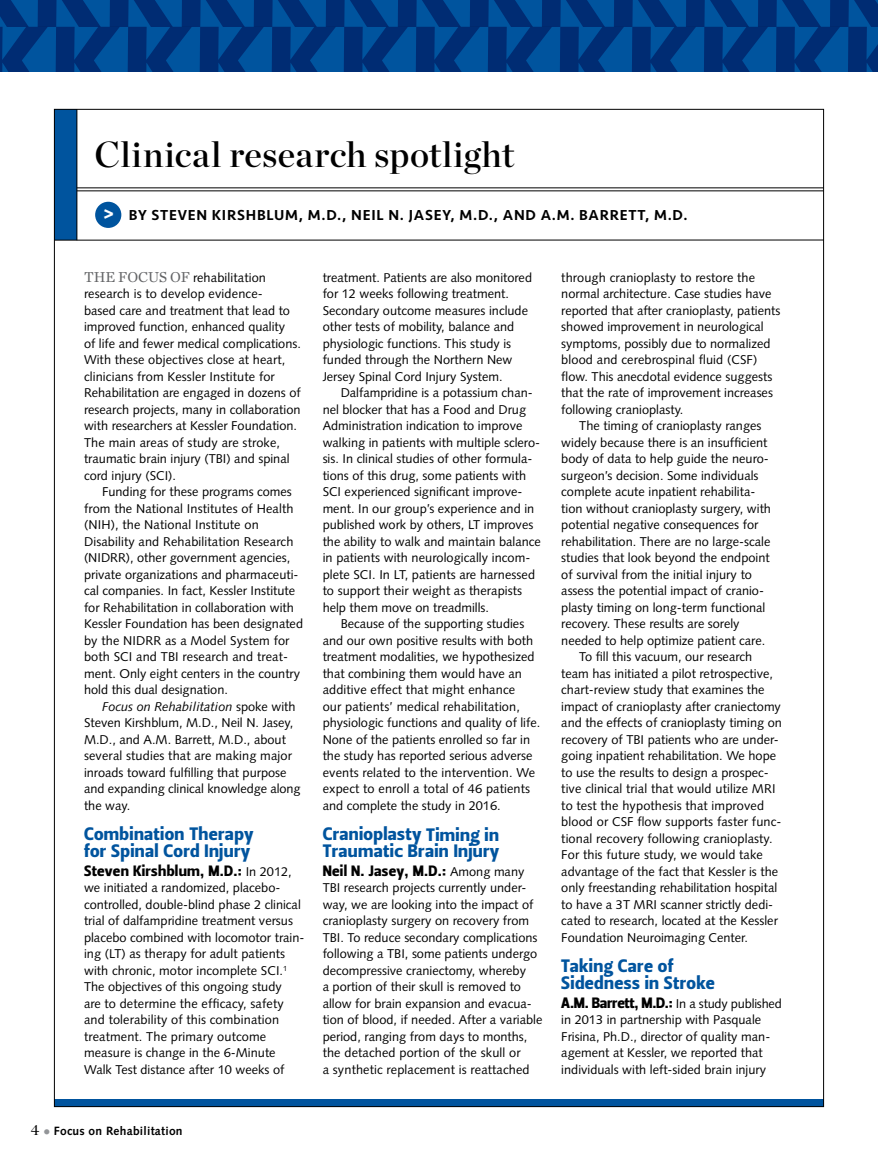
<style>
.page{position:relative;width:878px;height:1161px;background:#fff}
.page>*{position:absolute;margin:0;border:0;box-sizing:border-box;transform-origin:0 0}
.t1{font:36px "Chronicle Display Semi";letter-spacing:.01em;color:#000}
.t2{font:18px/17.2px "Leitura Sans Grot 4";letter-spacing:.02em;color:#00549e}
.t3{font:500 15px "Seravek";letter-spacing:.05em;color:#000}
.t4{font:15px "Leitura Sans Grot 4";letter-spacing:.02em;color:#000}
.t5{font:15px "Leitura Sans Grot 4";letter-spacing:-.015em;color:#000}
.t6{font:15px "Chronicle Text G1";color:#636466}
.t7{font:12.75px/16.5px "Syntax";color:#000}
.t8{font:700 12px "Syntax";letter-spacing:.02em;color:#000}
.s1{font-weight:700;font-size:18.6px;color:#fff}
.s2{font-family:"Chronicle Text G1";font-size:15px;color:#636466}
.s3{font-style:italic}
.s4{font-family:"Syntax";font-size:12.75px}
.s5{font-family:"Chronicle Display";font-weight:400;font-size:15px}
.s6{font-weight:400;font-size:15px;color:#939598}
</style>
<div class="page">
<svg style="left:0;top:0;width:878px;height:72px;background:#003d86"></svg>
<div style="left:54px;top:109px;width:23px;height:131px;background:#00549e"></div>
<div style="left:55px;top:1099px;width:768px;height:7px;background:#00549e"></div>
<hr style="left:54px;top:240px;width:770px;height:1px;background:#000">
<hr style="left:77px;top:190px;width:746px;height:1px;background:#000">
<hr style="left:77px;top:187px;width:746px;height:1px;background:#000">
<div style="left:95px;top:202px;width:26px;height:26px;background:#00549e;border-radius:50%"></div>
<hr style="left:76px;top:109px;width:1px;height:131px;background:#000">
<h1 class="t1" style="left:94px;top:127px;width:421px">Clinical research spotlight</h1>
<p class="t3" style="left:103px;top:206px;width:586px"><span class="s1">&gt;</span> BY STEVEN KIRSHBLUM, M.D., NEIL N. JASEY, M.D., AND A.M. BARRETT, M.D.</p>
<p class="t6" style="left:84px;top:266px;width:65px">The FOCUS</p>
<p class="t7" style="left:84px;top:269px;width:218px;text-indent:86px"><span class="s2">of</span> rehabilitation research is to develop evidence-<br>based care and treatment that lead to improved function, enhanced quality<br>of life and fewer medical complications.<br>With these objectives close at heart, clinicians from Kessler Institute for Rehabilitation are engaged in dozens of research projects, many in collaboration with researchers at Kessler Foundation.<br>The main areas of study are stroke, traumatic brain injury (TBI) and spinal cord injury (SCI).</p>
<p class="t7" style="left:84px;top:484px;width:220px;text-indent:18px">Funding for these programs comes from the National Institutes of Health (NIH), the National Institute on Disability and Rehabilitation Research (NIDRR), other government agencies, private organizations and pharmaceuti&shy;cal companies. In fact, Kessler Institute for Rehabilitation in collaboration with Kessler Foundation has been designated by the NIDRR as a Model System for both SCI and TBI research and treat&shy;ment. Only eight centers in the country hold this dual designation.</p>
<p class="t7" style="left:84px;top:698px;width:218px;text-indent:18px"><span class="s3">Focus on Rehabilitation</span> spoke with Steven Kirshblum, M.D., Neil N. Jasey, M.D., and A.M. Barrett, M.D., about several studies that are making major inroads toward fulfilling that purpose and expanding clinical knowledge along the way.</p>
<h2 class="t2" style="left:84px;top:825px;width:171px">Combination Therapy for Spinal Cord Injury</h2>
<p class="t4" style="left:84px;top:862px;width:209px">Steven Kirshblum, M.D.: <span class="s4">In 2012,</span></p>
<p class="t7" style="left:84px;top:880px;width:222px">we initiated a randomized, placebo&shy;controlled, double-blind phase 2 clinical trial of dalfampridine treatment versus placebo combined with locomotor train&shy;ing (LT) as therapy for adult patients with chronic, motor incomplete SCI.<sup>1<br></sup>The objectives of this ongoing study<br>are to determine the efficacy, safety and tolerability of this combination treatment. The primary outcome measure is change in the 6-Minute Walk Test distance after 10 weeks of</p>
<p class="t7" style="left:322px;top:269px;width:211px">treatment. Patients are also monitored for 12 weeks following treatment.<br>Secondary outcome measures include other tests of mobility, balance and physiologic functions. This study is funded through the Northern New Jersey Spinal Cord Injury System.</p>
<p class="t7" style="left:322px;top:385px;width:220px;text-indent:18px">Dalfampridine is a potassium chan&shy;nel blocker that has a Food and Drug Administration indication to improve walking in patients with multiple sclero&shy;sis. In clinical studies of other formula&shy;tions of this drug, some patients with SCI experienced significant improve&shy;ment. In our group’s experience and in published work by others, LT improves the ability to walk and maintain balance in patients with neurologically incom&shy;plete SCI. In LT, patients are harnessed to support their weight as therapists help them move on treadmills.</p>
<p class="t7" style="left:322px;top:616px;width:219px;text-indent:18px">Because of the supporting studies and our own positive results with both treatment modalities, we hypothesized that combining them would have an additive effect that might enhance<br>our patients’ medical rehabilitation, physiologic functions and quality of life.<br>None of the patients enrolled so far in the study has reported serious adverse events related to the intervention. We expect to enroll a total of 46 patients and complete the study in 2016.</p>
<h2 class="t2" style="left:322px;top:825px;width:178px">Cranioplasty Timing in<br>Traumatic Brain Injury</h2>
<p class="t4" style="left:322px;top:862px;width:203px">Neil N. Jasey, M.D.: <span class="s4">Among many</span></p>
<p class="t7" style="left:322px;top:880px;width:221px">TBI research projects currently under&shy;way, we are looking into the impact of cranioplasty surgery on recovery from TBI. To reduce secondary complications following a TBI, some patients undergo decompressive craniectomy, whereby<br>a portion of their skull is removed to allow for brain expansion and evacua&shy;tion of blood, if needed. After a variable period, ranging from days to months, the detached portion of the skull or<br>a synthetic replacement is reattached</p>
<p class="t8" style="left:31px;top:1124px;width:153px"><span class="s5">4</span> <span class="s6">•</span> Focus on Rehabilitation</p>
<p class="t7" style="left:561px;top:269px;width:221px">through cranioplasty to restore the normal architecture. Case studies have reported that after cranioplasty, patients showed improvement in neurological symptoms, possibly due to normalized blood and cerebrospinal fluid (CSF) flow. This anecdotal evidence suggests that the rate of improvement increases following cranioplasty.</p>
<p class="t7" style="left:579px;top:418px;width:184px">The timing of cranioplasty ranges</p>
<p class="t7" style="left:561px;top:434px;width:208px">widely because there is an insufficient</p>
<p class="t7" style="left:561px;top:451px;width:209px">body of data to help guide the neuro-</p>
<p class="t7" style="left:561px;top:467px;width:199px">surgeon’s decision. Some individuals</p>
<p class="t7" style="left:561px;top:484px;width:195px">complete acute inpatient rehabilita-</p>
<p class="t7" style="left:561px;top:500px;width:211px">tion without cranioplasty surgery, with</p>
<p class="t7" style="left:561px;top:517px;width:198px">potential negative consequences for</p>
<p class="t7" style="left:561px;top:533px;width:210px">rehabilitation. There are no large-scale</p>
<p class="t7" style="left:561px;top:550px;width:210px">studies that look beyond the endpoint</p>
<p class="t7" style="left:561px;top:566px;width:192px">of survival from the initial injury to</p>
<p class="t7" style="left:561px;top:583px;width:204px">assess the potential impact of cranio-</p>
<p class="t7" style="left:561px;top:599px;width:206px">plasty timing on long-term functional</p>
<p class="t7" style="left:561px;top:616px;width:180px">recovery. These results are sorely</p>
<p class="t7" style="left:561px;top:632px;width:205px">needed to help optimize patient care.</p>
<p class="t7" style="left:579px;top:649px;width:174px">To fill this vacuum, our research</p>
<p class="t7" style="left:561px;top:665px;width:213px">team has initiated a pilot retrospective,</p>
<p class="t7" style="left:561px;top:682px;width:205px">chart-review study that examines the</p>
<p class="t7" style="left:561px;top:698px;width:221px">impact of cranioplasty after craniectomy</p>
<p class="t7" style="left:561px;top:715px;width:222px">and the effects of cranioplasty timing on</p>
<p class="t7" style="left:561px;top:731px;width:219px">recovery of TBI patients who are under-</p>
<p class="t7" style="left:561px;top:748px;width:216px">going inpatient rehabilitation. We hope</p>
<p class="t7" style="left:561px;top:764px;width:209px">to use the results to design a prospec-</p>
<p class="t7" style="left:561px;top:781px;width:216px">tive clinical trial that would utilize MRI</p>
<p class="t7" style="left:561px;top:797px;width:204px">to test the hypothesis that improved</p>
<p class="t7" style="left:561px;top:814px;width:222px">blood or CSF flow supports faster func-</p>
<p class="t7" style="left:561px;top:830px;width:213px">tional recovery following cranioplasty.</p>
<p class="t7" style="left:561px;top:847px;width:203px">For this future study, we would take</p>
<p class="t7" style="left:561px;top:863px;width:218px">advantage of the fact that Kessler is the</p>
<p class="t7" style="left:561px;top:880px;width:217px">only freestanding rehabilitation hospital</p>
<p class="t7" style="left:561px;top:896px;width:213px">to have a 3T MRI scanner strictly dedi-</p>
<p class="t7" style="left:561px;top:913px;width:218px">cated to research, located at the Kessler</p>
<p class="t7" style="left:561px;top:929px;width:188px">Foundation Neuroimaging Center.</p>
<h2 class="t2" style="left:561px;top:957px;width:155px">Taking Care of<br>Sidedness in Stroke</h2>
<p class="t5" style="left:561px;top:994px;width:222px">A.M. Barrett, M.D.: <span class="s4">In a study published</span></p>
<p class="t7" style="left:561px;top:1012px;width:210px">in 2013 in partnership with Pasquale Frisina, Ph.D., director of quality man&shy;agement at Kessler, we reported that individuals with left-sided brain injury</p>
</div>
